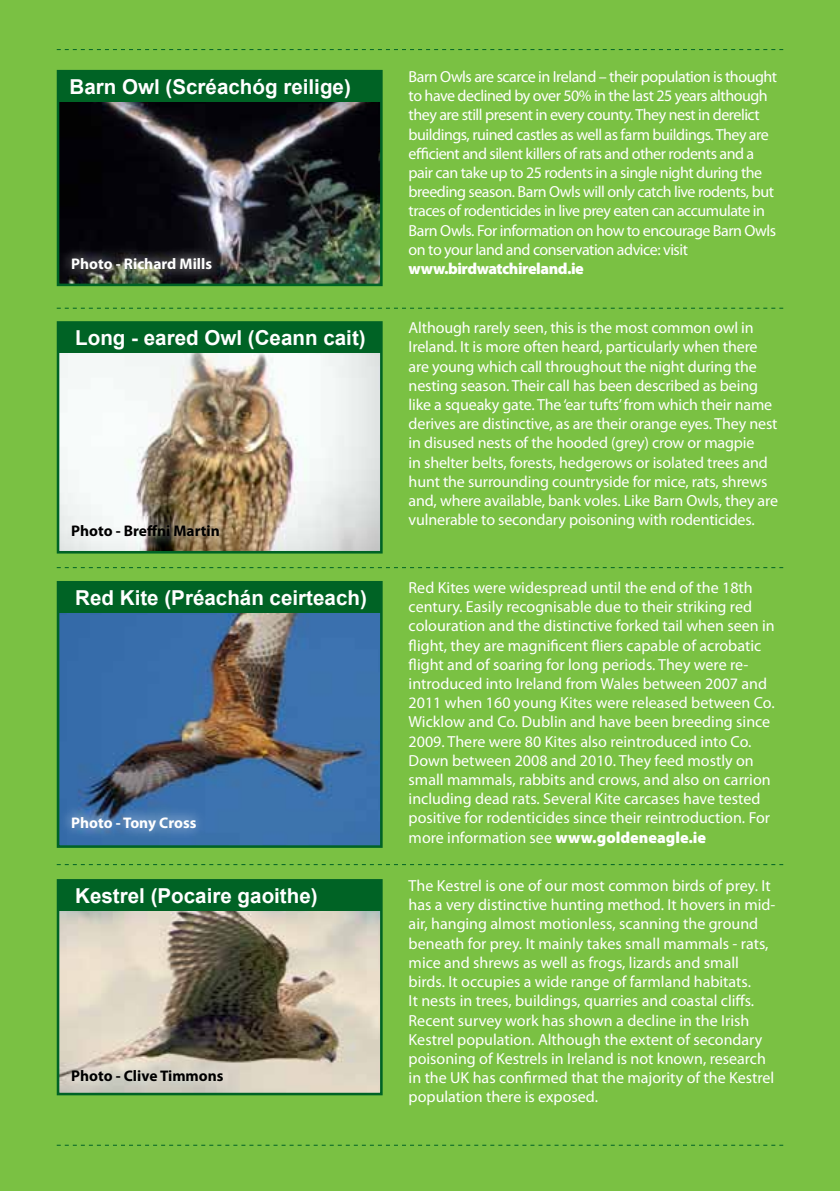
<style>
.page{position:relative;width:840px;height:1191px;background:#fff}
.page>*{position:absolute;margin:0;border:0;box-sizing:border-box;transform-origin:0 0}
.t1{font:700 20.6px "Arial";color:#fff}
.t2{font:16px/19.2px "Myriad Pro";letter-spacing:-.01em;color:#fff}
.t3{font:16px/19.2px "Myriad Pro";letter-spacing:-.03em;color:#fff}
.t4{font:900 16px "Myriad Pro";letter-spacing:-.03em;color:#fff}
.t5{font:700 15.4px "Myriad Pro";color:#000}
.t6{font:700 15.4px "Myriad Pro";color:#fff}
.s1{font-weight:900}
</style>
<div class="page">
<div style="left:0;top:0;width:839px;height:1191px;background:#7ac143"></div>
<svg style="left:57px;top:49px;width:725px;height:1px"></svg>
<svg style="left:57px;top:308px;width:725px;height:1px"></svg>
<svg style="left:57px;top:567px;width:725px;height:1px"></svg>
<svg style="left:57px;top:864px;width:725px;height:1px"></svg>
<svg style="left:57px;top:1144px;width:725px;height:1px"></svg>
<img style="left:61px;top:353px;width:317px;height:196px">
<div style="left:57px;top:321px;width:325px;height:232px;border:3px solid #006325"></div>
<div style="left:58px;top:322px;width:323px;height:31px;background:#006325"></div>
<div style="left:60px;top:512px;width:170px;height:36px;background:#fff;opacity:.75"></div>
<img style="left:61px;top:102px;width:317px;height:180px">
<div style="left:57px;top:70px;width:325px;height:216px;border:3px solid #006325"></div>
<div style="left:58px;top:71px;width:323px;height:31px;background:#006325"></div>
<div style="left:60px;top:245px;width:164px;height:36px;background:#fff;opacity:.75"></div>
<img style="left:61px;top:613px;width:317px;height:231px">
<div style="left:57px;top:581px;width:325px;height:267px;border:3px solid #006325"></div>
<div style="left:58px;top:582px;width:323px;height:31px;background:#006325"></div>
<div style="left:60px;top:803px;width:148px;height:39px;background:#fff;opacity:.75"></div>
<img style="left:61px;top:911px;width:317px;height:180px">
<div style="left:57px;top:879px;width:325px;height:216px;border:3px solid #006325"></div>
<div style="left:58px;top:880px;width:323px;height:31px;background:#006325"></div>
<div style="left:60px;top:1057px;width:175px;height:36px;background:#fff;opacity:.75"></div>
<p class="t1" style="left:69px;top:75px;width:283px">Barn Owl (Scréachóg reilige)</p>
<p class="t6" style="left:71px;top:254px;width:142px">Photo - Richard Mills</p>
<p class="t1" style="left:75px;top:327px;width:292px">Long - eared Owl (Ceann cait)</p>
<p class="t5" style="left:71px;top:521px;width:150px">Photo - Breffni Martin</p>
<p class="t1" style="left:75px;top:586px;width:293px">Red Kite (Préachán ceirteach)</p>
<p class="t6" style="left:71px;top:812px;width:127px">Photo - Tony Cross</p>
<p class="t1" style="left:75px;top:884px;width:244px">Kestrel (Pocaire gaoithe)</p>
<p class="t5" style="left:71px;top:1065px;width:154px">Photo - Clive Timmons</p>
<p class="t3" style="left:408px;top:67px;width:370px">Barn Owls are scarce in Ireland – their population is thought to have declined by over 50% in the last 25 years although they are still present in every county. They nest in derelict buildings, ruined castles as well as farm buildings. They are efficient and silent killers of rats and other rodents and a pair can take up to 25 rodents in a single night during the breeding season. Barn Owls will only catch live rodents, but traces of rodenticides in live prey eaten can accumulate in Barn Owls. For information on how to encourage Barn Owls on to your land and conservation advice: visit</p>
<p class="t4" style="left:408px;top:258px;width:177px">www.birdwatchireland.ie</p>
<p class="t2" style="left:408px;top:318px;width:371px">Although rarely seen, this is the most common owl in Ireland. It is more often heard, particularly when there are young which call throughout the night during the nesting season. Their call has been described as being like a squeaky gate. The ‘ear tufts’ from which their name derives are distinctive, as are their orange eyes. They nest in disused nests of the hooded (grey) crow or magpie<br>in shelter belts, forests, hedgerows or isolated trees and hunt the surrounding countryside for mice, rats, shrews and, where available, bank voles. Like Barn Owls, they are vulnerable to secondary poisoning with rodenticides.</p>
<p class="t2" style="left:408px;top:578px;width:367px">Red Kites were widespread until the end of the 18th century. Easily recognisable due to their striking red colouration and the distinctive forked tail when seen in flight, they are magnificent fliers capable of acrobatic flight and of soaring for long periods. They were re&shy;introduced into Ireland from Wales between 2007 and 2011 when 160 young Kites were released between Co.<br>Wicklow and Co. Dublin and have been breeding since 2009. There were 80 Kites also reintroduced into Co.<br>Down between 2008 and 2010. They feed mostly on small mammals, rabbits and crows, and also on carrion including dead rats. Several Kite carcases have tested positive for rodenticides since their reintroduction. For more information see <span class="s1">www.goldeneagle.ie</span></p>
<p class="t2" style="left:408px;top:876px;width:368px">The Kestrel is one of our most common birds of prey. It has a very distinctive hunting method. It hovers in mid&shy;air, hanging almost motionless, scanning the ground beneath for prey. It mainly takes small mammals - rats, mice and shrews as well as frogs, lizards and small birds. It occupies a wide range of farmland habitats.<br>It nests in trees, buildings, quarries and coastal cliffs.<br>Recent survey work has shown a decline in the Irish Kestrel population. Although the extent of secondary poisoning of Kestrels in Ireland is not known, research in the UK has confirmed that the majority of the Kestrel population there is exposed.</p>
</div>
